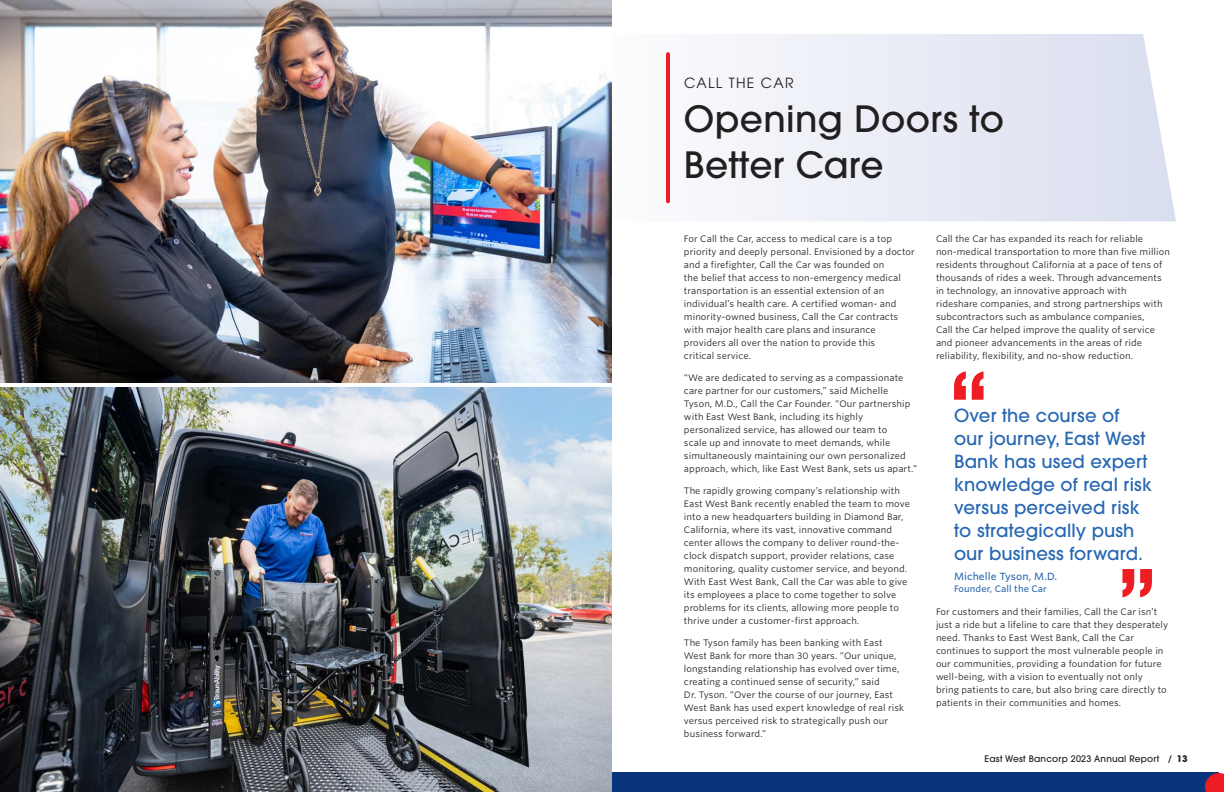
<style>
.page{position:relative;width:1224px;height:792px;background:#fff}
.page>*{position:absolute;margin:0;border:0;box-sizing:border-box;transform-origin:0 0}
.t1{font:500 36px/46px "ITC Avant Garde Pro";letter-spacing:.01em;color:#231f20}
.t2{font:500 18px/23px "ITC Avant Garde Pro";letter-spacing:.01em;color:#2767b2}
.t3{font:14px "ITC Avant Garde Pro";letter-spacing:.09em;color:#231f20}
.t4{font:500 10px "Whitney S Sm";letter-spacing:.01em;color:#2767b2}
.t5{font:9px/13px "Whitney S Sm";letter-spacing:.01em;color:#231f20}
.t6{font:500 9px "ITC Avant Garde Pro";letter-spacing:.02em;color:#231f20}
.t7{font:500 9px "Whitney S Sm";letter-spacing:.01em;color:#2767b2}
.s1{font-weight:700}
</style>
<div class="page">
<div style="left:470px;top:773px;width:749px;height:19px;background:#08347b"></div>
<svg style="left:1205px;top:773px;width:19px;height:19px"></svg>
<div style="left:1217px;top:785px;width:7px;height:7px;background:#ee1d23"></div>
<svg style="left:666px;top:34px;width:510px;height:187px;fill:#e9ecf6"></svg>
<hr style="left:666px;top:54px;width:4px;height:147px;background:#ee1d23">
<svg style="left:954px;top:371px;width:30px;height:29px"></svg>
<svg style="left:1122px;top:569px;width:30px;height:28px"></svg>
<img style="left:0;top:387px;width:612px;height:405px">
<img style="left:0;top:0;width:612px;height:382px">
<p class="t3" style="left:684px;top:74px;width:111px">CALL THE CAR</p>
<p class="t1" style="left:684px;top:96px;width:322px">Opening Doors to<br>Better Care</p>
<p class="t5" style="left:684px;top:232px;width:232px">For Call the Car, access to medical care is a top priority and deeply personal. Envisioned by a doctor and a firefighter, Call the Car was founded on<br>the belief that access to non-emergency medical transportation is an essential extension of an individual’s health care. A certified woman- and minority-owned business, Call the Car contracts with major health care plans and insurance providers all over the nation to provide this<br>critical service.</p>
<p class="t5" style="left:684px;top:371px;width:235px">“We are dedicated to serving as a compassionate care partner for our customers,” said Michelle Tyson, M.D., Call the Car Founder. “Our partnership with East West Bank, including its highly personalized service, has allowed our team to<br>scale up and innovate to meet demands, while simultaneously maintaining our own personalized approach, which, like East West Bank, sets us apart.”</p>
<p class="t5" style="left:684px;top:484px;width:227px">The rapidly growing company’s relationship with East West Bank recently enabled the team to move into a new headquarters building in Diamond Bar, California, where its vast, innovative command center allows the company to deliver round-the&shy;clock dispatch support, provider relations, case monitoring, quality customer service, and beyond.<br>With East West Bank, Call the Car was able to give its employees a place to come together to solve problems for its clients, allowing more people to thrive under a customer-first approach.</p>
<p class="t5" style="left:684px;top:636px;width:222px">The Tyson family has been banking with East West Bank for more than 30 years. “Our unique, longstanding relationship has evolved over time, creating a continued sense of security,” said<br>Dr. Tyson. “Over the course of our journey, East West Bank has used expert knowledge of real risk versus perceived risk to strategically push our business forward.”</p>
<p class="t5" style="left:936px;top:232px;width:236px">Call the Car has expanded its reach for reliable non-medical transportation to more than five million residents throughout California at a pace of tens of thousands of rides a week. Through advancements in technology, an innovative approach with rideshare companies, and strong partnerships with subcontractors such as ambulance companies,<br>Call the Car helped improve the quality of service and pioneer advancements in the areas of ride reliability, flexibility, and no-show reduction.</p>
<p class="t2" style="left:954px;top:404px;width:199px">Over the course of our journey, East West<br>Bank has used expert knowledge of real risk versus perceived risk to strategically push our business forward.</p>
<p class="t4" style="left:954px;top:570px;width:105px">Michelle Tyson, M.D.</p>
<p class="t7" style="left:954px;top:583px;width:94px">Founder, Call the Car</p>
<p class="t5" style="left:936px;top:605px;width:234px">For customers and their families, Call the Car isn’t just a ride but a lifeline to care that they desperately need. Thanks to East West Bank, Call the Car continues to support the most vulnerable people in our communities, providing a foundation for future well-being, with a vision to eventually not only<br>bring patients to care, but also bring care directly to patients in their communities and homes.</p>
<p class="t6" style="left:985px;top:753px;width:205px">East West Bancorp 2023 Annual Report / <span class="s1">13</span></p>
</div>
